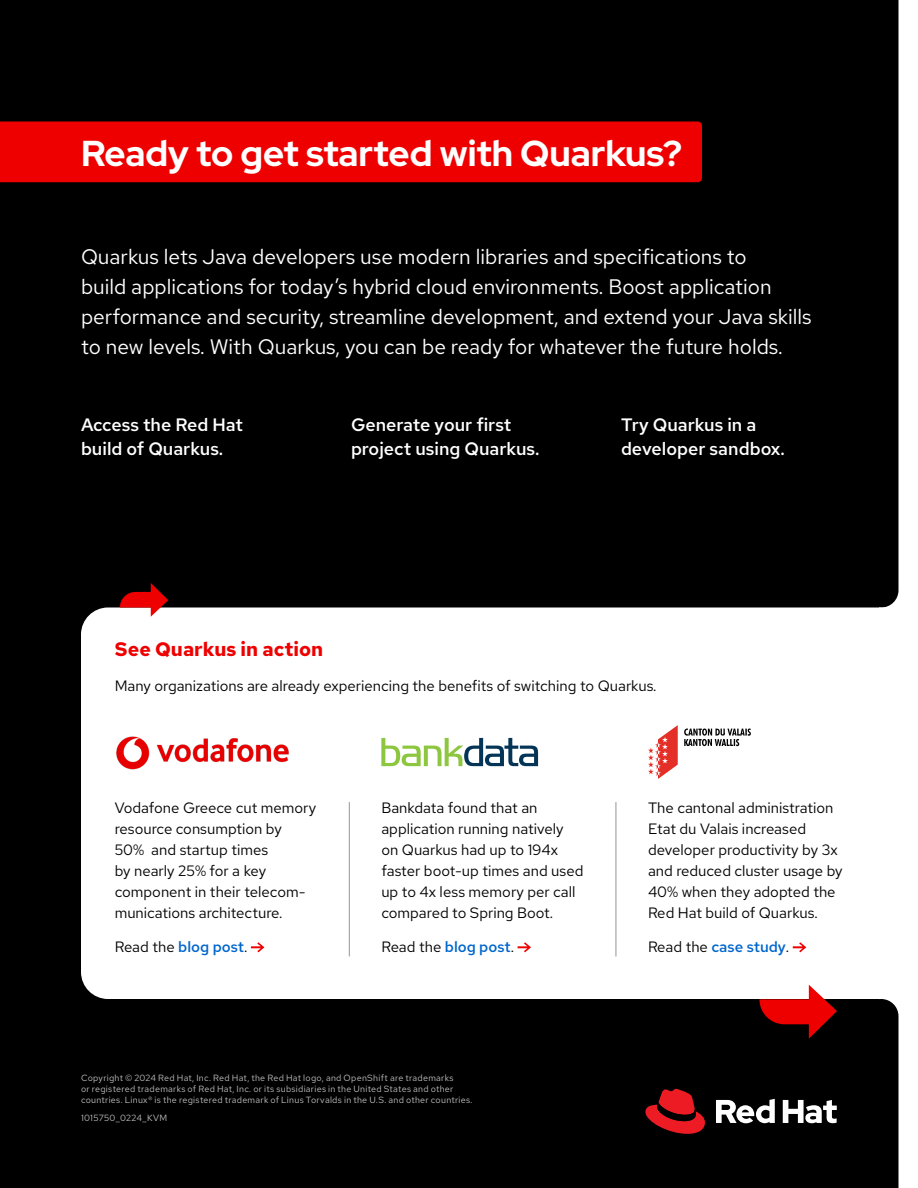
<style>
.page{position:relative;width:918px;height:1188px;background:#000}
.page>*{position:absolute;margin:0;border:0;box-sizing:border-box;transform-origin:0 0}
.t1{font:700 36px "Red Hat Display";color:#fff}
.t2{font:21px/30px "Red Hat Text";color:#fff}
.t3{font:700 19.5px "Red Hat Text";color:#e00}
.t4{font:500 18px/24px "Red Hat Text";color:#fff}
.t5{font:15px/21px "Red Hat Text";color:#000}
.t6{font:500 15px "Red Hat Text";color:#06c}
.t7{font:9px/11.2px "Red Hat Text";letter-spacing:.03em;color:#fff}
.s1{font-weight:500;color:#06c}
.s2{font-weight:400;color:#000}
</style>
<div class="page">
<svg style="left:645px;top:1089px;width:60px;height:45px"></svg>
<svg style="left:716px;top:1099px;width:121px;height:24px"></svg>
<div style="left:0;top:121px;width:702px;height:61px;background:#e00"></div>
<div style="left:879px;top:0;width:39px;height:1188px;background:#fff"></div>
<div style="left:879px;top:999px;width:19px;height:189px;background:#000"></div>
<div style="left:864px;top:0;width:34px;height:608px;background:#000"></div>
<div style="left:81px;top:608px;width:798px;height:391px;background:#fff"></div>
<svg style="left:759px;top:985px;width:78px;height:54px"></svg>
<svg style="left:120px;top:583px;width:48px;height:34px"></svg>
<hr style="left:349px;top:802px;width:1px;height:154px;background:#707070">
<hr style="left:616px;top:802px;width:1px;height:154px;background:#707070">
<svg style="left:251px;top:942px;width:13px;height:10px"></svg>
<img style="left:115px;top:727px;width:175px;height:50px">
<svg style="left:518px;top:942px;width:13px;height:10px"></svg>
<svg style="left:381px;top:738px;width:157px;height:28px;background:#b6cbb7"></svg>
<svg style="left:793px;top:942px;width:13px;height:10px"></svg>
<svg style="left:648px;top:725px;width:30px;height:54px;background:#f19a97"></svg>
<svg style="left:684px;top:729px;width:67px;height:17px"></svg>
<h1 class="t1" style="left:81px;top:130px;width:603px">Ready to get started with Quarkus?</h1>
<p class="t2" style="left:81px;top:241px;width:732px">Quarkus lets Java developers use modern libraries and specifications to<br>build applications for today’s hybrid cloud environments. Boost application performance and security, streamline development, and extend your Java skills to new levels. With Quarkus, you can be ready for whatever the future holds.</p>
<p class="t4" style="left:81px;top:412px;width:163px">Access the Red Hat build of Quarkus.</p>
<p class="t4" style="left:351px;top:412px;width:190px">Generate your first project using Quarkus.</p>
<p class="t4" style="left:621px;top:412px;width:165px">Try Quarkus in a developer sandbox.</p>
<h3 class="t3" style="left:115px;top:636px;width:210px">See Quarkus in action</h3>
<p class="t5" style="left:115px;top:675px;width:543px">Many organizations are already experiencing the benefits of switching to Quarkus.</p>
<p class="t5" style="left:115px;top:797px;width:203px">Vodafone Greece cut memory resource consumption by<br>50% and startup times<br>by nearly 25% for a key component in their telecom&shy;munications architecture.</p>
<p class="t5" style="left:115px;top:936px;width:134px">Read the <span class="s1">blog post</span>.</p>
<p class="t5" style="left:381px;top:797px;width:204px">Bankdata found that an application running natively on Quarkus had up to 194x faster boot-up times and used up to 4x less memory per call compared to Spring Boot.</p>
<p class="t5" style="left:381px;top:936px;width:134px">Read the <span class="s1">blog post</span>.</p>
<p class="t7" style="left:81px;top:1072px;width:393px">Copyright © 2024 Red Hat, Inc. Red Hat, the Red Hat logo, and OpenShift are trademarks<br>or registered trademarks of Red Hat, Inc. or its subsidiaries in the United States and other countries. Linux® is the registered trademark of Linus Torvalds in the U.S. and other countries.</p>
<p class="t7" style="left:81px;top:1113px;width:88px">1015750_0224_KVM</p>
<p class="t5" style="left:648px;top:797px;width:196px">The cantonal administration<br>Etat du Valais increased developer productivity by 3x and reduced cluster usage by<br>40% when they adopted the<br>Red Hat build of Quarkus.</p>
<p class="t6" style="left:648px;top:937px;width:143px"><span class="s2">Read the</span> case study<span class="s2">.</span></p>
</div>
